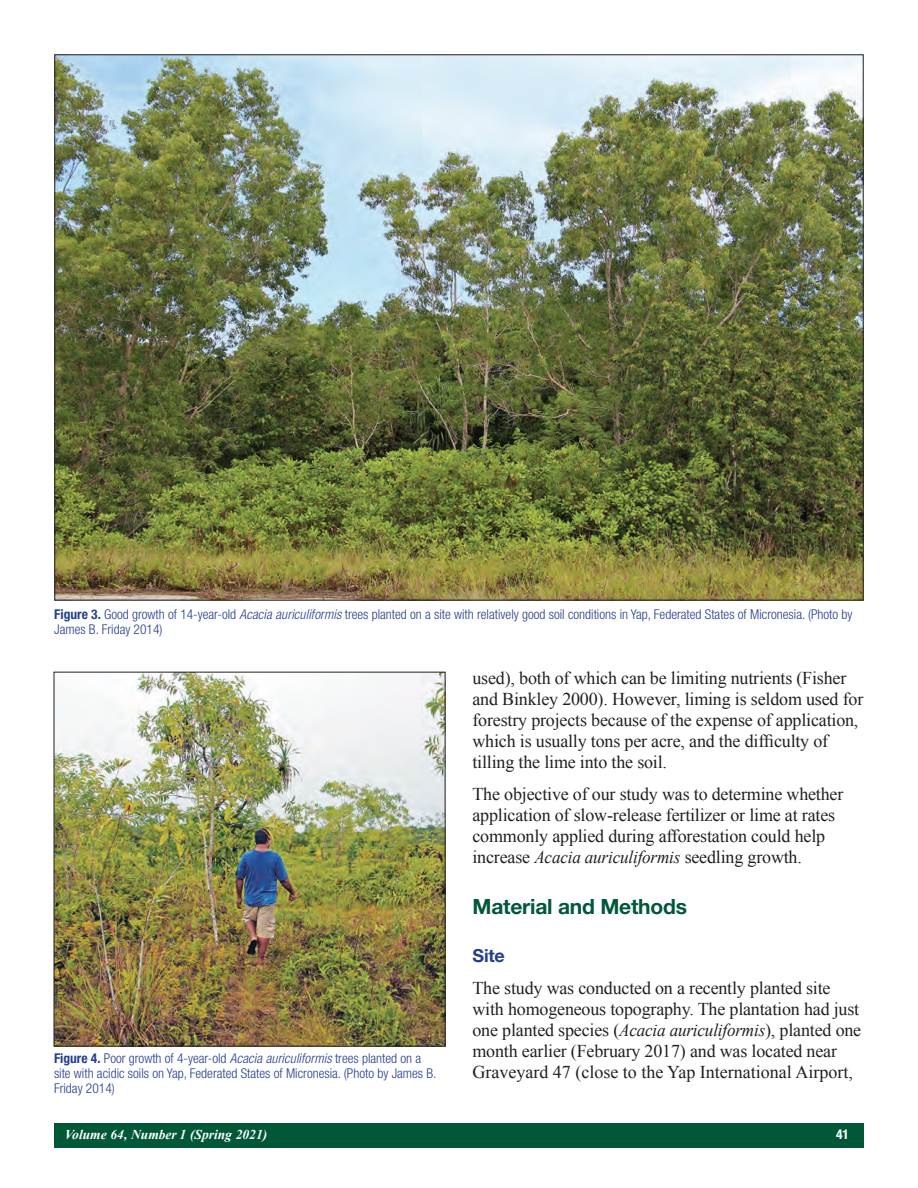
<style>
.page{position:relative;width:918px;height:1188px;background:#fff}
.page>*{position:absolute;margin:0;border:0;box-sizing:border-box;transform-origin:0 0}
.Body_Head_1{font:700 21px "Helvetica Neue LT Std";letter-spacing:-.01em;color:#005837}
.t1{font:18px/21px "Times New Roman";letter-spacing:-.01em;color:#231f20}
.Body_Head_2{font:700 18px "Helvetica Neue LT Std";color:#253f8e}
.Captions{font:300 condensed 13.5px/15px "Helvetica Neue LT Std";color:#253f8e}
.t2{font:italic 700 13.5px "Times New Roman";color:#fff}
.t3{font:700 condensed 13.5px "Helvetica Neue LT Std";color:#fff}
.s1{font-weight:700}
.s2{font-style:italic}
</style>
<div class="page">
<div style="left:54px;top:1123px;width:810px;height:25px;background:#005837"></div>
<img style="left:56px;top:674px;width:388px;height:371px">
<div style="left:54px;top:672px;width:392px;height:375px;border:1px solid #231f20"></div>
<img style="left:56px;top:56px;width:806px;height:543px">
<p class="Captions" style="left:54px;top:606px;width:800px"><span class="s1">Figure 3.</span> Good growth of 14-year-old <span class="s2">Acacia auriculiformis</span> trees planted on a site with relatively good soil conditions in Yap, Federated States of Micronesia. (Photo by<br>James B. Friday 2014)</p>
<p class="Captions" style="left:54px;top:1051px;width:384px"><span class="s1">Figure 4.</span> Poor growth of 4-year-old <span class="s2">Acacia auriculiformis</span> trees planted on a site with acidic soils on Yap, Federated States of Micronesia. (Photo by James B.<br>Friday 2014)</p>
<p class="t1" style="left:472px;top:667px;width:392px">used), both of which can be limiting nutrients (Fisher and Binkley 2000). However, liming is seldom used for forestry projects because of the expense of application, which is usually tons per acre, and the difficulty of tilling the lime into the soil.</p>
<p class="t1" style="left:472px;top:783px;width:372px">The objective of our study was to determine whether application of slow-release fertilizer or lime at rates commonly applied during afforestation could help increase <span class="s2">Acacia auriculiformis</span> seedling growth.</p>
<p class="Body_Head_1" style="left:472px;top:894px;width:216px">Material and Methods</p>
<p class="Body_Head_2" style="left:472px;top:944px;width:34px">Site</p>
<p class="t1" style="left:472px;top:977px;width:390px">The study was conducted on a recently planted site with homogeneous topography. The plantation had just one planted species (<span class="s2">Acacia auriculiformis</span>), planted one month earlier (February 2017) and was located near Graveyard 47 (close to the Yap International Airport,</p>
<p class="t2" style="left:65px;top:1125px;width:204px">Volume 64, Number 1 (Spring 2021)</p>
<p class="t3" style="left:836px;top:1126px;width:14px">41</p>
</div>
